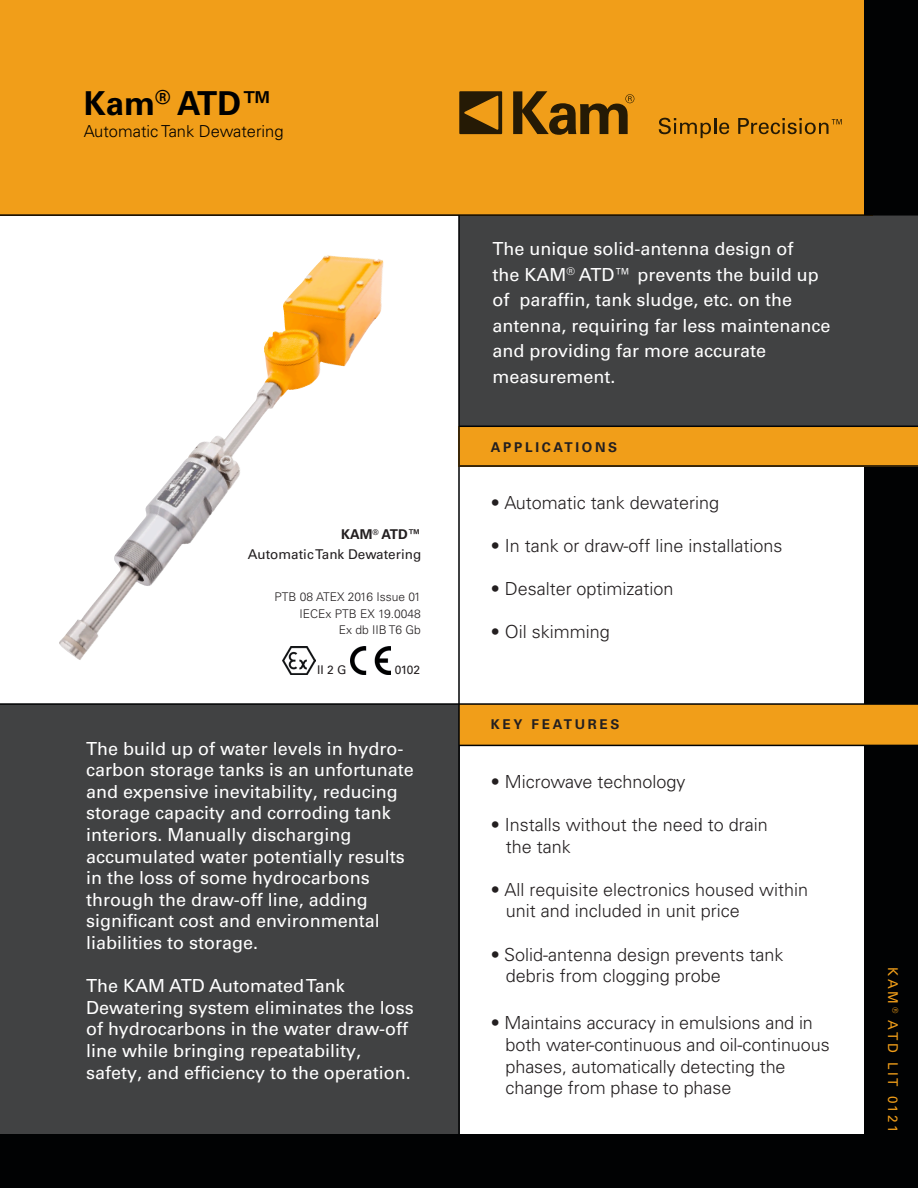
<style>
.page{position:relative;width:918px;height:1188px;background:#fff}
.page>*{position:absolute;margin:0;border:0;box-sizing:border-box;transform-origin:0 0}
.t1{font:700 33px "Univers LT Pro 65";color:#000}
.t2{font:18px/21.6px "Univers LT Pro 55 Roman";color:#fff}
.t3{font:300 18px/21.6px "Univers LT Pro 45";color:#231f20}
.t4{font:300 16.5px "Univers LT Pro 45";color:#000}
.t5{font:700 13.5px "Univers LT Pro 65";letter-spacing:.2em;color:#231f20}
.t6{font:13.5px "Univers LT Pro 55 Roman";color:#231f20}
.t7{font:13.5px "Univers LT Pro 55 Roman";letter-spacing:.2em;color:#f19e19}
.t8{font:300 12px/16.5px "Univers LT Pro 45";color:#231f20;text-align:right}
.t9{font:12px "Univers LT Pro 55 Roman";letter-spacing:-.025em;color:#231f20}
</style>
<div class="page">
<div style="left:0;top:704px;width:460px;height:440px;background:#414243"></div>
<div style="left:459px;top:216px;width:459px;height:234px;background:#414243"></div>
<img style="left:59px;top:255px;width:325px;height:405px">
<div style="left:864px;top:466px;width:54px;height:722px;background:#010203"></div>
<div style="left:0;top:0;width:873px;height:215px;background:#f19e19"></div>
<div style="left:864px;top:0;width:54px;height:214px;background:#010203"></div>
<div style="left:0;top:1134px;width:918px;height:54px;background:#010203"></div>
<hr style="left:0;top:214px;width:918px;height:2px;background:#010203">
<svg style="left:459px;top:91px;width:43px;height:43px"></svg>
<svg style="left:513px;top:91px;width:121px;height:44px"></svg>
<svg style="left:659px;top:118px;width:70px;height:20px"></svg>
<svg style="left:738px;top:118px;width:104px;height:16px"></svg>
<div style="left:458px;top:426px;width:460px;height:41px;background:#f19e19"></div>
<div style="left:460px;top:704px;width:458px;height:41px;background:#f19e19"></div>
<hr style="left:459px;top:426px;width:459px;height:1px;background:#010203">
<hr style="left:460px;top:465px;width:458px;height:2px;background:#010203">
<hr style="left:459px;top:745px;width:459px;height:1px;background:#010203">
<hr style="left:458px;top:215px;width:2px;height:973px;background:#010203">
<hr style="left:0;top:703px;width:918px;height:2px;background:#010203">
<img style="left:351px;top:646px;width:40px;height:29px">
<img style="left:283px;top:647px;width:32px;height:28px">
<h1 class="t1" style="left:84px;top:84px;width:192px">Kam<sup>®</sup> ATD™</h1>
<p class="t4" style="left:84px;top:122px;width:201px">Automatic Tank Dewatering</p>
<p class="t5" style="left:341px;top:526px;width:82px">KAM<sup>®</sup> ATD™</p>
<p class="t6" style="left:248px;top:546px;width:175px">Automatic Tank Dewatering</p>
<p class="t8" style="left:274px;top:589px;width:148px">PTB 08 ATEX 2016 Issue 01<br>IECEx PTB EX 19.0048<br>Ex db IIB T6 Gb</p>
<p class="t9" style="left:317px;top:663px;width:31px">II 2 G</p>
<p class="t9" style="left:395px;top:663px;width:27px">0102</p>
<p class="t2" style="left:86px;top:738px;width:329px">The build up of water levels in hydro&shy;carbon storage tanks is an unfortunate and expensive inevitability, reducing storage capacity and corroding tank interiors. Manually discharging accumulated water potentially results in the loss of some hydrocarbons through the draw-off line, adding significant cost and environmental liabilities to storage.</p>
<p class="t2" style="left:86px;top:975px;width:329px">The KAM ATD Automated Tank Dewatering system eliminates the loss of hydrocarbons in the water draw-off line while bringing repeatability, safety, and efficiency to the operation.</p>
<p class="t2" style="left:492px;top:236px;width:340px;line-height:25.5px">The unique solid-antenna design of<br>the KAM<sup>®</sup> ATD™ prevents the build up of paraffin, tank sludge, etc. on the antenna, requiring far less maintenance and providing far more accurate measurement.</p>
<p class="t5" style="left:491px;top:439px;width:128px">APPLICATIONS</p>
<p class="t3" style="left:491px;top:491px;width:230px">• Automatic tank dewatering</p>
<p class="t3" style="left:491px;top:535px;width:293px">• In tank or draw-off line installations</p>
<p class="t3" style="left:491px;top:578px;width:184px">• Desalter optimization</p>
<p class="t3" style="left:491px;top:621px;width:121px">• Oil skimming</p>
<p class="t5" style="left:491px;top:717px;width:130px">KEY FEATURES</p>
<p class="t3" style="left:491px;top:771px;width:196px">• Microwave technology</p>
<p class="t3" style="left:506px;top:814px;width:264px;text-indent:-15px">• Installs without the need to drain the tank</p>
<p class="t3" style="left:506px;top:879px;width:304px;text-indent:-15px">• All requisite electronics housed within unit and included in unit price</p>
<p class="t3" style="left:506px;top:943px;width:279px;text-indent:-15px">• Solid-antenna design prevents tank debris from clogging probe</p>
<p class="t3" style="left:506px;top:1012px;width:326px;text-indent:-15px">• Maintains accuracy in emulsions and in both water-continuous and oil-continuous phases, automatically detecting the change from phase to phase</p>
<p class="t7" style="left:901px;top:967px;width:167px;rotate:90deg">KAM <sup>®</sup> ATD LIT 0121</p>
</div>
